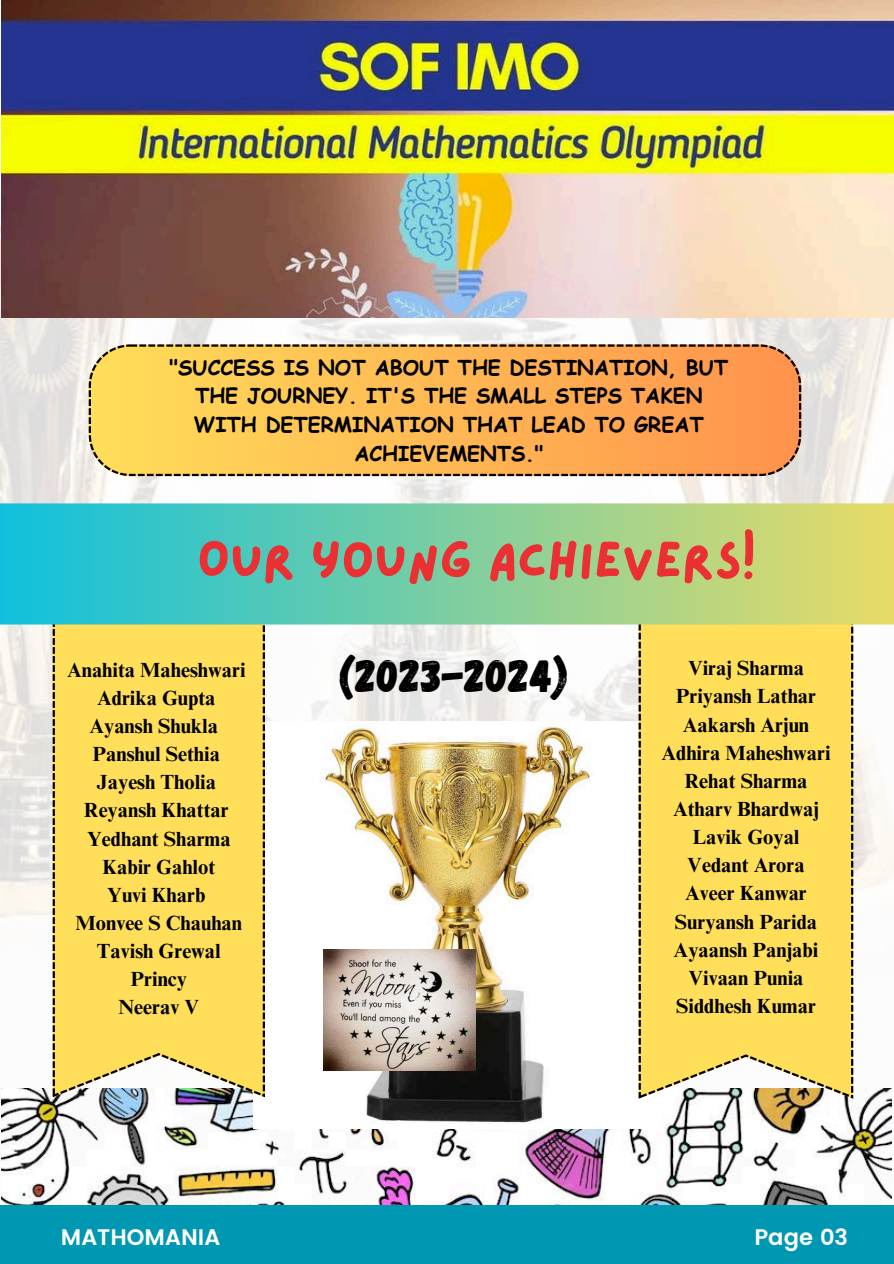
<style>
.page{position:relative;width:894px;height:1264px;background:#fff}
.page>*{position:absolute;margin:0;border:0;box-sizing:border-box;transform-origin:0 0}
.t1{font:51px "Lazydog";color:#ea3032}
.t2{font:45.45px "Gagalin";color:#000}
.t3{font:600 22.5px "Poppins";color:#fff}
.t4{font:700 20.55px "Times NRMT Pro";color:#000}
.t5{font:700 20.55px/28.7px "Comic Sans MS";color:#000;text-align:center}
</style>
<div class="page">
<img style="left:0;top:0;width:893px;height:1200px">
<img style="left:2px;top:0;width:891px;height:317px">
<img style="left:2px;top:1088px;width:889px;height:117px">
<svg style="left:89px;top:344px;width:712px;height:132px;background:#f7b453"></svg>
<img style="left:253px;top:721px;width:408px;height:407px">
<div style="left:53px;top:624px;width:212px;height:472px;background:#ffde59"></div>
<svg style="left:638px;top:624px;width:215px;height:474px;background:#fbdb5e"></svg>
<svg style="left:0;top:503px;width:893px;height:121px;background:#7bcda1"></svg>
<div style="left:0;top:1205px;width:893px;height:58px;background:#0097b2"></div>
<img style="left:323px;top:949px;width:152px;height:121px">
<h3 class="t5" style="left:169px;top:352px;width:560px">"SUCCESS IS NOT ABOUT THE DESTINATION, BUT THE JOURNEY. IT'S THE SMALL STEPS TAKEN WITH DETERMINATION THAT LEAD TO GREAT ACHIEVEMENTS."</h3>
<p class="t1" style="left:197px;top:536px;width:560px">Our young achievers!</p>
<p class="t4" style="left:67px;top:662px;width:180px">Anahita Maheshwari</p>
<p class="t4" style="left:97px;top:690px;width:120px">Adrika Gupta</p>
<p class="t4" style="left:89px;top:718px;width:130px">Ayansh Shukla</p>
<p class="t4" style="left:93px;top:746px;width:129px">Panshul Sethia</p>
<p class="t4" style="left:96px;top:774px;width:121px">Jayesh Tholia</p>
<p class="t4" style="left:84px;top:802px;width:146px">Reyansh Khattar</p>
<p class="t4" style="left:87px;top:830px;width:145px">Yedhant Sharma</p>
<p class="t4" style="left:102px;top:859px;width:114px">Kabir Gahlot</p>
<p class="t4" style="left:107px;top:887px;width:99px">Yuvi Kharb</p>
<p class="t4" style="left:76px;top:915px;width:168px">Monvee S Chauhan</p>
<p class="t4" style="left:97px;top:943px;width:125px">Tavish Grewal</p>
<h2 class="t4" style="left:130px;top:971px;width:58px">Princy</h2>
<p class="t4" style="left:118px;top:999px;width:82px">Neerav V</p>
<p class="t2" style="left:339px;top:646px;width:230px">(2023-2024)</p>
<p class="t4" style="left:687px;top:660px;width:117px">Viraj Sharma</p>
<p class="t4" style="left:675px;top:688px;width:142px">Priyansh Lathar</p>
<p class="t4" style="left:682px;top:716px;width:128px">Aakarsh Arjun</p>
<p class="t4" style="left:661px;top:745px;width:171px">Adhira Maheshwari</p>
<p class="t4" style="left:684px;top:773px;width:124px">Rehat Sharma</p>
<p class="t4" style="left:673px;top:801px;width:147px">Atharv Bhardwaj</p>
<p class="t4" style="left:692px;top:829px;width:108px">Lavik Goyal</p>
<p class="t4" style="left:687px;top:857px;width:119px">Vedant Arora</p>
<p class="t4" style="left:685px;top:885px;width:123px">Aveer Kanwar</p>
<p class="t4" style="left:674px;top:913px;width:144px">Suryansh Parida</p>
<p class="t4" style="left:673px;top:941px;width:146px">Ayaansh Panjabi</p>
<p class="t4" style="left:688px;top:970px;width:116px">Vivaan Punia</p>
<p class="t4" style="left:676px;top:998px;width:141px">Siddhesh Kumar</p>
<p class="t3" style="left:61px;top:1223px;width:161px">MATHOMANIA</p>
<p class="t3" style="left:754px;top:1223px;width:95px">Page 03</p>
</div>
